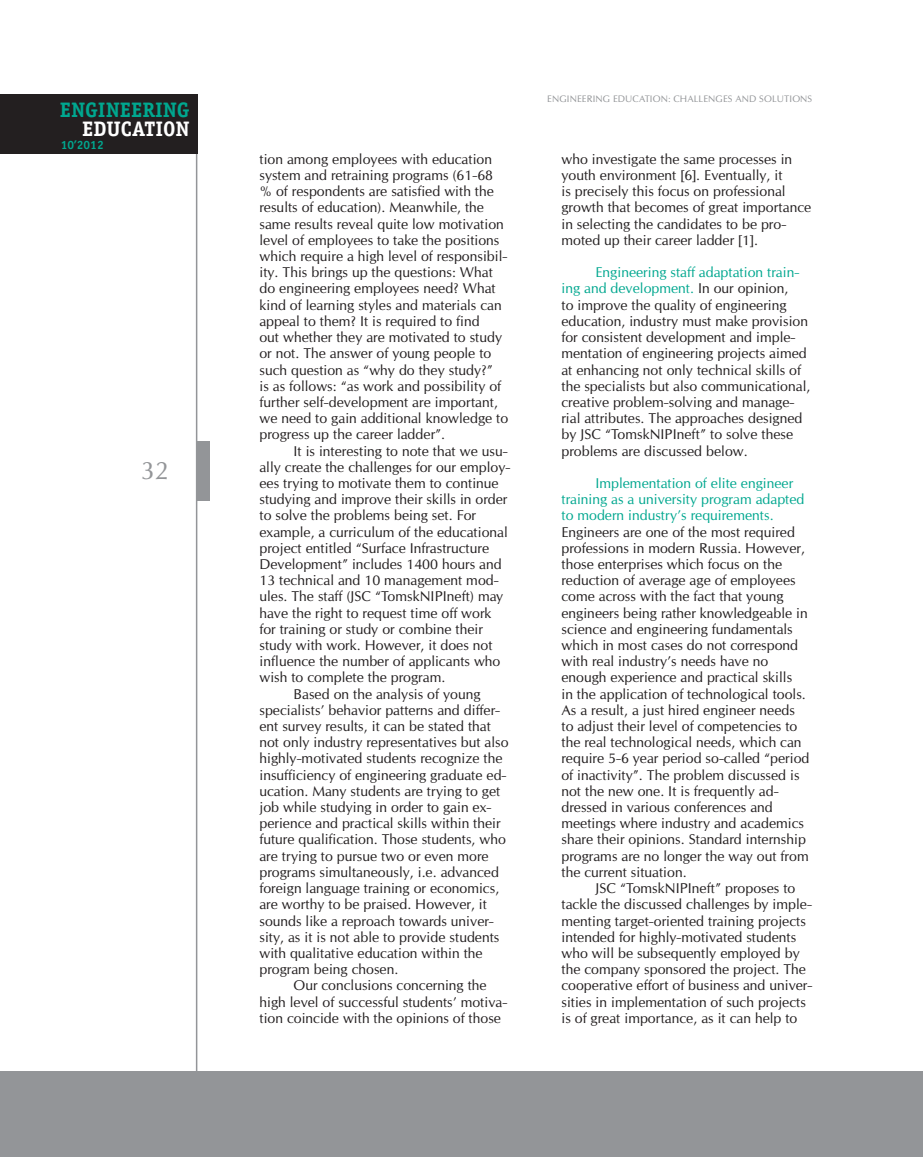
<style>
.page{position:relative;width:923px;height:1157px;background:#fff}
.page>*{position:absolute;margin:0;border:0;box-sizing:border-box;transform-origin:0 0}
.t1{font:24px "Opium New";color:#939598}
.t2{font:700 21px "Officina Serif C";color:#00a78f}
.t3{font:700 21px "Officina Serif C";color:#fff}
.t4{font:13.5px/16.2px "Opium New";color:#231f20}
.t5{font:13.5px/16.2px "Opium New";color:#00a78f}
.t6{font:700 12px "Officina Sans C";color:#00a78f}
.t7{font:9px "Opium New";letter-spacing:.01em;color:#939598}
.s1{color:#00a78f}
</style>
<div class="page">
<hr style="left:196px;top:95px;width:1px;height:1036px;background:#939598">
<div style="left:0;top:1071px;width:897px;height:86px;background:#939598"></div>
<div style="left:0;top:95px;width:197px;height:59px;background:#231f20"></div>
<div style="left:197px;top:441px;width:13px;height:59px;background:#939598"></div>
<div style="left:897px;top:1071px;width:26px;height:86px;background:#939598"></div>
<h2 class="t2" style="left:60px;top:98px;width:131px">ENGINEERING</h2>
<h2 class="t3" style="left:82px;top:117px;width:109px">EDUCATION</h2>
<p class="t6" style="left:61px;top:138px;width:44px">10’2012</p>
<h1 class="t1" style="left:141px;top:455px;width:30px">32</h1>
<p class="t4" style="left:259px;top:151px;width:250px">tion among employees with education system and retraining programs (61-68 % of respondents are satisfied with the results of education). Meanwhile, the same results reveal quite low motivation level of employees to take the positions which require a high level of responsibil&shy;ity. This brings up the questions: What do engineering employees need? What kind of learning styles and materials can appeal to them? It is required to find<br>out whether they are motivated to study or not. The answer of young people to such question as “why do they study?”<br>is as follows: “as work and possibility of further self-development are important, we need to gain additional knowledge to progress up the career ladder”.</p>
<p class="t4" style="left:293px;top:442px;width:216px">It is interesting to note that we usu-</p>
<p class="t4" style="left:259px;top:459px;width:252px">ally create the challenges for our employ-</p>
<p class="t4" style="left:259px;top:475px;width:241px">ees trying to motivate them to continue</p>
<p class="t4" style="left:259px;top:491px;width:249px">studying and improve their skills in order</p>
<p class="t4" style="left:259px;top:507px;width:218px">to solve the problems being set. For</p>
<p class="t4" style="left:259px;top:523px;width:250px">example, a curriculum of the educational</p>
<p class="t4" style="left:259px;top:540px;width:231px">project entitled “Surface I nfrastructure</p>
<p class="t4" style="left:259px;top:556px;width:244px">Development” includes 1400 hours and</p>
<p class="t4" style="left:259px;top:572px;width:241px">13 technical and 10 management mod-</p>
<p class="t4" style="left:259px;top:588px;width:245px">ules. The staff (JSC “TomskNI PI neft) may</p>
<p class="t4" style="left:259px;top:604px;width:234px">have the right to request time off work</p>
<p class="t4" style="left:259px;top:621px;width:225px">for training or study or combine their</p>
<p class="t4" style="left:259px;top:637px;width:235px">study with work. However, it does not</p>
<p class="t4" style="left:259px;top:653px;width:242px">influence the number of applicants who</p>
<p class="t4" style="left:259px;top:669px;width:187px">wish to complete the program.</p>
<p class="t4" style="left:293px;top:685px;width:188px">Based on the analysis of young</p>
<p class="t4" style="left:259px;top:702px;width:242px">specialists’ behavior patterns and differ-</p>
<p class="t4" style="left:259px;top:718px;width:233px">ent survey results, it can be stated that</p>
<p class="t4" style="left:259px;top:734px;width:251px">not only industry representatives but also</p>
<p class="t4" style="left:259px;top:750px;width:244px">highly-motivated students recognize the</p>
<p class="t4" style="left:259px;top:766px;width:248px">insufficiency of engineering graduate ed-</p>
<p class="t4" style="left:259px;top:783px;width:242px">ucation. Many students are trying to get</p>
<p class="t4" style="left:259px;top:799px;width:233px">job while studying in order to gain ex-</p>
<p class="t4" style="left:259px;top:815px;width:243px">perience and practical skills within their</p>
<p class="t4" style="left:259px;top:831px;width:248px">future qualification. Those students, who</p>
<p class="t4" style="left:259px;top:847px;width:231px">are trying to pursue two or even more</p>
<p class="t4" style="left:259px;top:864px;width:241px">programs simultaneously, i.e. advanced</p>
<p class="t4" style="left:259px;top:880px;width:241px">foreign language training or economics,</p>
<p class="t4" style="left:259px;top:896px;width:229px">are worthy to be praised. However, it</p>
<p class="t4" style="left:259px;top:912px;width:236px">sounds like a reproach towards univer-</p>
<p class="t4" style="left:259px;top:928px;width:241px">sity, as it is not able to provide students</p>
<p class="t4" style="left:259px;top:945px;width:225px">with qualitative education within the</p>
<p class="t4" style="left:259px;top:961px;width:140px">program being chosen.</p>
<p class="t4" style="left:293px;top:977px;width:195px">Our conclusions concerning the</p>
<p class="t4" style="left:259px;top:993px;width:249px">high level of successful students’ motiva-</p>
<p class="t4" style="left:259px;top:1009px;width:243px">tion coincide with the opinions of those</p>
<p class="t7" style="left:547px;top:93px;width:12px">ENGIN</p>
<p class="t7" style="left:577px;top:93px;width:17px">EERING</p>
<p class="t7" style="left:613px;top:93px;width:12px">EDUCATION</p>
<p class="t7" style="left:668px;top:93px;width:76px">: CHALLENG ES AND</p>
<p class="t7" style="left:759px;top:93px;width:7px">SOLUTIONS</p>
<p class="t4" style="left:561px;top:151px;width:251px">who investigate the same processes in youth environment [6]. Eventually, it<br>is precisely this focus on professional growth that becomes of great importance in selecting the candidates to be pro&shy;moted up their career ladder [1].</p>
<p class="t4" style="left:561px;top:264px;width:250px;text-indent:34px"><span class="s1">Engineering staff adaptation train&shy;ing and development.</span> I n our opinion,<br>to improve the quality of engineering education, industry must make provision for consistent development and imple&shy;mentation of engineering projects aimed at enhancing not only technical skills of the specialists but also communicational, creative problem-solving and manage&shy;rial attributes. The approaches designed by JSC “TomskNI PI neft” to solve these problems are discussed below.</p>
<p class="t5" style="left:561px;top:475px;width:245px;text-indent:34px">I mplementation of elite engineer training as a university program adapted to modern industry’s requirements.</p>
<p class="t4" style="left:561px;top:523px;width:249px">Engineers are one of the most required professions in modern Russia. However, those enterprises which focus on the reduction of average age of employees come across with the fact that young engineers being rather knowledgeable in science and engineering fundamentals which in most cases do not correspond with real industry’s needs have no enough experience and practical skills<br>in the application of technological tools.<br>As a result, a just hired engineer needs to adjust their level of competencies to the real technological needs, which can require 5-6 year period so-called “period of inactivity”. The problem discussed is not the new one. It is frequently ad&shy;dressed in various conferences and meetings where industry and academics share their opinions. Standard internship programs are no longer the way out from the current situation.</p>
<p class="t4" style="left:561px;top:880px;width:252px;text-indent:34px">JSC “TomskNI PI neft” proposes to tackle the discussed challenges by imple&shy;menting target-oriented training projects intended for highly-motivated students who will be subsequently employed by the company sponsored the project. The cooperative effort of business and univer&shy;sities in implementation of such projects is of great importance, as it can help to</p>
</div>
